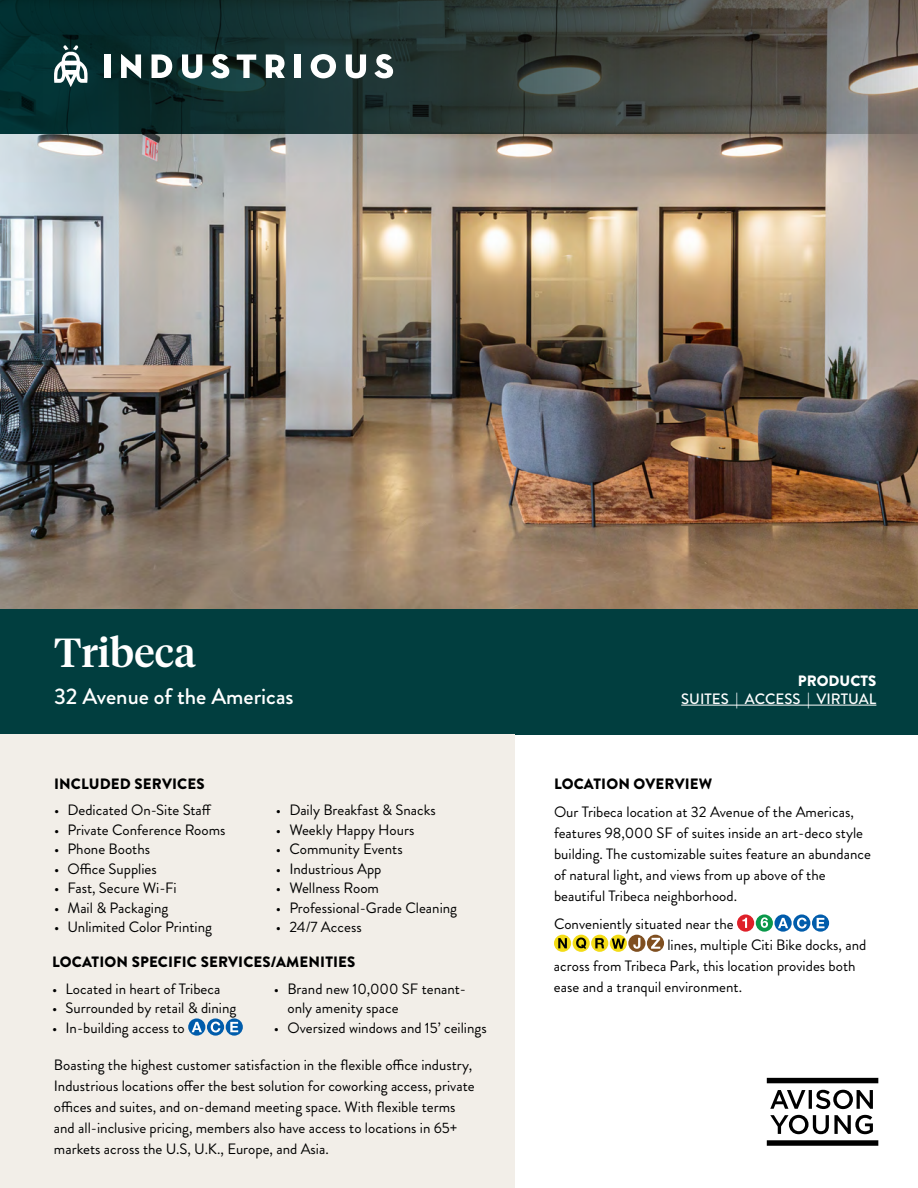
<style>
.page{position:relative;width:918px;height:1188px;background:#fff}
.page>*{position:absolute;margin:0;border:0;box-sizing:border-box;transform-origin:0 0}
.t1{font:500 40.5px "Tiempos Headline";letter-spacing:.005em;color:#fff}
.t2{font:500 22.5px "Brandon Grotesque";color:#fff}
.t3{font:15px/21px "Brandon Grotesque";color:#000}
.t4{font:900 15px "Brandon Grotesque";letter-spacing:.01em;color:#000}
.t5{font:500 15px "Brandon Grotesque";color:#fff}
.t6{font:900 15px "Brandon Grotesque";color:#fff}
</style>
<div class="page">
<img style="left:0;top:134px;width:918px;height:475px">
<div style="left:0;top:609px;width:918px;height:125px;background:#013e3f"></div>
<hr style="left:681px;top:705px;width:195px;height:1px;background:#fff">
<div style="left:0;top:734px;width:514px;height:454px;background:#f2eee8"></div>
<svg style="left:756px;top:914px;width:17px;height:18px"></svg>
<svg style="left:761px;top:917px;width:7px;height:11px"></svg>
<svg style="left:737px;top:914px;width:17px;height:18px"></svg>
<svg style="left:742px;top:918px;width:5px;height:10px"></svg>
<svg style="left:775px;top:914px;width:17px;height:18px"></svg>
<svg style="left:778px;top:918px;width:10px;height:10px"></svg>
<svg style="left:793px;top:914px;width:17px;height:18px"></svg>
<svg style="left:797px;top:918px;width:10px;height:11px"></svg>
<svg style="left:812px;top:914px;width:17px;height:18px"></svg>
<svg style="left:817px;top:918px;width:8px;height:10px"></svg>
<div style="left:554px;top:935px;width:17px;height:17px;background:#f3dc16;border-radius:50%"></div>
<svg style="left:558px;top:938px;width:9px;height:10px"></svg>
<svg style="left:628px;top:935px;width:17px;height:17px"></svg>
<svg style="left:633px;top:938px;width:7px;height:11px"></svg>
<svg style="left:647px;top:935px;width:17px;height:17px"></svg>
<svg style="left:651px;top:938px;width:9px;height:11px"></svg>
<svg style="left:573px;top:935px;width:17px;height:17px"></svg>
<svg style="left:576px;top:938px;width:10px;height:11px"></svg>
<div style="left:591px;top:935px;width:17px;height:17px;background:#f3dc16;border-radius:50%"></div>
<svg style="left:595px;top:938px;width:9px;height:10px"></svg>
<svg style="left:610px;top:935px;width:17px;height:17px"></svg>
<svg style="left:612px;top:939px;width:13px;height:10px"></svg>
<svg style="left:767px;top:1078px;width:111px;height:5px"></svg>
<svg style="left:767px;top:1140px;width:111px;height:6px"></svg>
<svg style="left:770px;top:1090px;width:103px;height:19px"></svg>
<svg style="left:770px;top:1115px;width:103px;height:19px"></svg>
<svg style="left:0;top:0;width:918px;height:134px;background:#31413e"></svg>
<svg style="left:53px;top:45px;width:35px;height:42px"></svg>
<div style="left:104px;top:54px;width:6px;height:24px;background:#fff"></div>
<svg style="left:121px;top:54px;width:20px;height:24px"></svg>
<svg style="left:152px;top:54px;width:20px;height:24px"></svg>
<svg style="left:182px;top:54px;width:20px;height:24px"></svg>
<svg style="left:211px;top:54px;width:18px;height:24px"></svg>
<svg style="left:237px;top:54px;width:19px;height:24px"></svg>
<svg style="left:266px;top:54px;width:19px;height:24px"></svg>
<div style="left:295px;top:54px;width:6px;height:24px;background:#fff"></div>
<svg style="left:311px;top:54px;width:25px;height:24px"></svg>
<svg style="left:346px;top:54px;width:20px;height:24px"></svg>
<svg style="left:374px;top:54px;width:19px;height:24px"></svg>
<svg style="left:188px;top:1018px;width:17px;height:18px"></svg>
<svg style="left:192px;top:1022px;width:10px;height:10px"></svg>
<svg style="left:207px;top:1018px;width:17px;height:18px"></svg>
<svg style="left:211px;top:1022px;width:9px;height:10px"></svg>
<svg style="left:226px;top:1018px;width:17px;height:18px"></svg>
<svg style="left:230px;top:1022px;width:8px;height:10px"></svg>
<h1 class="t1" style="left:54px;top:625px;width:143px">Tribeca</h1>
<h2 class="t2" style="left:54px;top:680px;width:241px">32 Avenue of the Americas</h2>
<p class="t4" style="left:54px;top:773px;width:152px">INCLUDED SERVICES</p>
<p class="t3" style="left:54px;top:800px;width:159px">• Dedicated On-Site Staff</p>
<p class="t3" style="left:54px;top:819px;width:173px">• Private Conference Rooms</p>
<p class="t3" style="left:54px;top:839px;width:98px">• Phone Booths</p>
<p class="t3" style="left:54px;top:858px;width:104px">• Office Supplies</p>
<p class="t3" style="left:54px;top:878px;width:124px">• Fast, Secure Wi-Fi</p>
<p class="t3" style="left:54px;top:897px;width:116px">• Mail &amp; Packaging</p>
<p class="t3" style="left:54px;top:917px;width:160px">• Unlimited Color Printing</p>
<p class="t3" style="left:276px;top:800px;width:161px">• Daily Breakfast &amp; Snacks</p>
<p class="t3" style="left:276px;top:819px;width:140px">• Weekly Happy Hours</p>
<p class="t3" style="left:276px;top:839px;width:128px">• Community Events</p>
<p class="t3" style="left:276px;top:858px;width:107px">• Industrious App</p>
<p class="t3" style="left:276px;top:878px;width:105px">• Wellness Room</p>
<p class="t3" style="left:276px;top:897px;width:183px">• Professional-Grade Cleaning</p>
<p class="t3" style="left:276px;top:917px;width:87px">• 24/7 Access</p>
<p class="t4" style="left:52px;top:952px;width:305px">LOCATION SPECIFIC SERVICES/AMENITIES</p>
<p class="t3" style="left:52px;top:978px;width:170px">• Located in heart of Tribeca</p>
<p class="t3" style="left:52px;top:998px;width:186px">• Surrounded by retail &amp; dining</p>
<p class="t3" style="left:52px;top:1017px;width:134px">• In-building access to</p>
<p class="t3" style="left:287px;top:979px;width:180px;line-height:19.5px;text-indent:-14px">• Brand new 10,000 SF tenant&shy;only amenity space</p>
<p class="t3" style="left:274px;top:1017px;width:214px">• Oversized windows and 15’ ceilings</p>
<p class="t3" style="left:54px;top:1054px;width:422px">Boasting the highest customer satisfaction in the flexible office industry, Industrious locations offer the best solution for coworking access, private offices and suites, and on-demand meeting space. With flexible terms and all-inclusive pricing, members also have access to locations in 65+ markets across the U.S, U.K., Europe, and Asia.</p>
<p class="t6" style="left:798px;top:670px;width:80px">PRODUCTS</p>
<p class="t5" style="left:681px;top:688px;width:197px">SUITES | ACCESS | VIRTUAL</p>
<p class="t4" style="left:554px;top:773px;width:160px">LOCATION OVERVIEW</p>
<p class="t3" style="left:554px;top:801px;width:319px">Our Tribeca location at 32 Avenue of the Americas, features 98,000 SF of suites inside an art-deco style building. The customizable suites feature an abundance of natural light, and views from up above of the beautiful Tribeca neighborhood.</p>
<p class="t3" style="left:554px;top:913px;width:181px">Conveniently situated near the</p>
<p class="t3" style="left:667px;top:934px;width:200px">lines, multiple Citi Bike docks, and</p>
<p class="t3" style="left:554px;top:955px;width:303px">across from Tribeca Park, this location provides both</p>
<p class="t3" style="left:554px;top:976px;width:190px">ease and a tranquil environment.</p>
</div>
